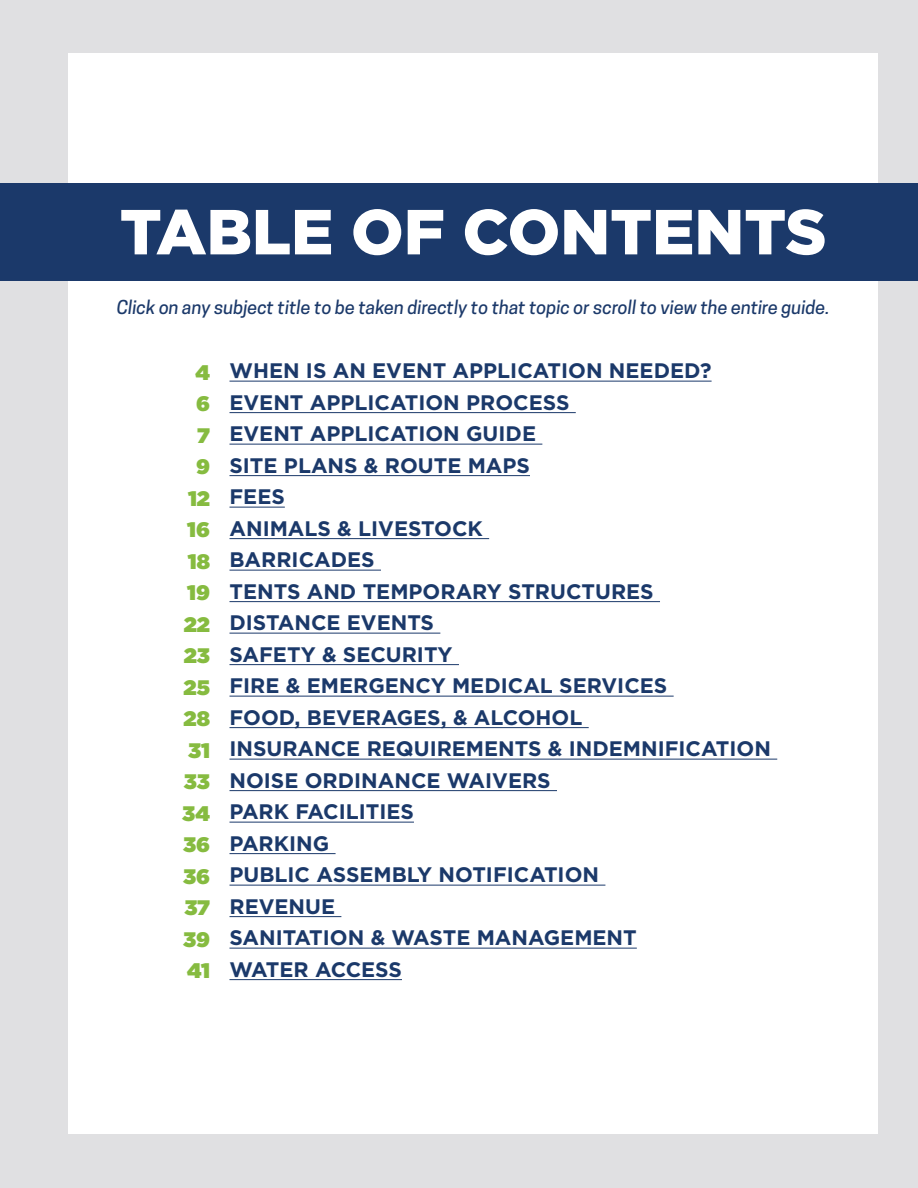
<style>
.page{position:relative;width:918px;height:1188px;background:#e0e0e2}
.page>*{position:absolute;margin:0;border:0;box-sizing:border-box;transform-origin:0 0}
.t1{font:900 63.45px "Gotham";color:#fff}
.t2{font:700 21px/31.5px "Gotham";color:#1b396a}
.t3{font:900 21px/31.5px "Gotham";color:#86bb40;text-align:right}
.t4{font:italic 500 18px "Cooper Hewitt";color:#1b396a}
</style>
<div class="page">
<div style="left:68px;top:54px;width:810px;height:1080px;background:#fff"></div>
<hr style="left:230px;top:381px;width:482px;height:1px;background:#1b396a">
<hr style="left:230px;top:412px;width:346px;height:1px;background:#1b396a">
<hr style="left:230px;top:444px;width:312px;height:1px;background:#1b396a">
<hr style="left:230px;top:475px;width:300px;height:1px;background:#1b396a">
<hr style="left:230px;top:507px;width:55px;height:1px;background:#1b396a">
<hr style="left:230px;top:538px;width:259px;height:1px;background:#1b396a">
<hr style="left:230px;top:570px;width:151px;height:1px;background:#1b396a">
<hr style="left:230px;top:601px;width:430px;height:1px;background:#1b396a">
<hr style="left:230px;top:633px;width:210px;height:1px;background:#1b396a">
<hr style="left:230px;top:664px;width:229px;height:1px;background:#1b396a">
<hr style="left:230px;top:696px;width:444px;height:1px;background:#1b396a">
<hr style="left:230px;top:727px;width:359px;height:1px;background:#1b396a">
<hr style="left:230px;top:759px;width:547px;height:1px;background:#1b396a">
<hr style="left:230px;top:790px;width:327px;height:1px;background:#1b396a">
<hr style="left:230px;top:822px;width:184px;height:1px;background:#1b396a">
<hr style="left:230px;top:853px;width:106px;height:1px;background:#1b396a">
<hr style="left:230px;top:885px;width:375px;height:1px;background:#1b396a">
<hr style="left:230px;top:916px;width:111px;height:1px;background:#1b396a">
<hr style="left:230px;top:948px;width:407px;height:1px;background:#1b396a">
<hr style="left:230px;top:979px;width:172px;height:1px;background:#1b396a">
<div style="left:1px;top:183px;width:917px;height:97px;background:#1b396a"></div>
<img style="left:0;top:0;width:1px;height:280px">
<h1 class="t1" style="left:120px;top:195px;width:708px">TABLE OF CONTENTS</h1>
<p class="t4" style="left:117px;top:296px;width:714px">Click on any subject title to be taken directly to that topic or scroll to view the entire guide.</p>
<p class="t3" style="left:182px;top:356px;width:29px">4<br>6<br>7<br>9<br>12<br>16<br>18<br>19<br>22<br>23<br>25<br>28<br>31<br>33<br>34<br>36<br>36<br>37<br>39<br>41</p>
<p class="t2" style="left:230px;top:355px;width:543px">WHEN IS AN EVENT APPLICATION NEEDED?<br>EVENT APPLICATION PROCESS<br>EVENT APPLICATION GUIDE<br>SITE PLANS &amp; ROUTE MAPS<br>FEES<br>ANIMALS &amp; LIVESTOCK<br>BARRICADES<br>TENTS AND TEMPORARY STRUCTURES<br>DISTANCE EVENTS<br>SAFETY &amp; SECURITY<br>FIRE &amp; EMERGENCY MEDICAL SERVICES<br>FOOD, BEVERAGES, &amp; ALCOHOL<br>INSURANCE REQUIREMENTS &amp; INDEMNIFICATION<br>NOISE ORDINANCE WAIVERS<br>PARK FACILITIES<br>PARKING<br>PUBLIC ASSEMBLY NOTIFICATION<br>REVENUE<br>SANITATION &amp; WASTE MANAGEMENT<br>WATER ACCESS</p>
</div>
